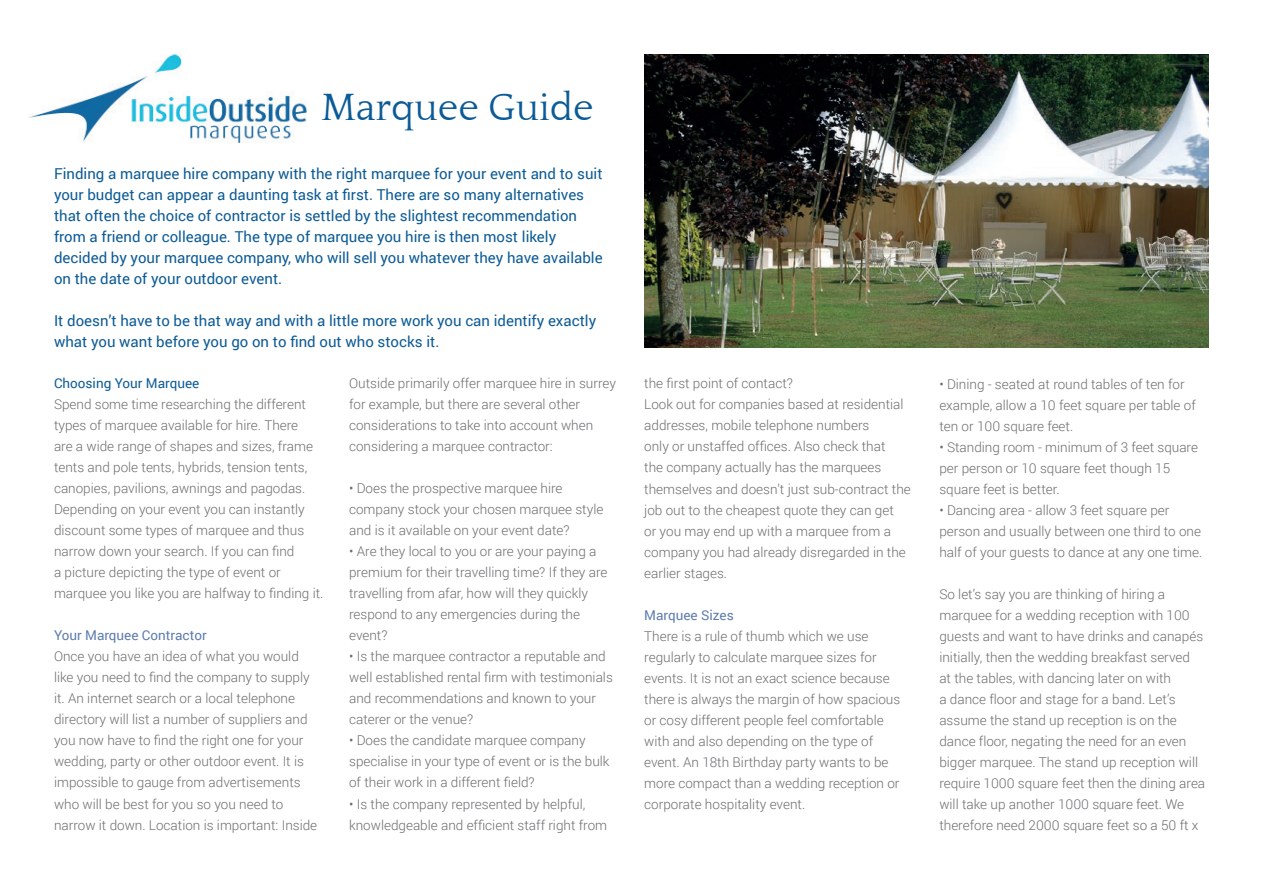
<style>
.page{position:relative;width:1263px;height:893px;background:#fff}
.page>*{position:absolute;margin:0;border:0;box-sizing:border-box;transform-origin:0 0}
.t1{font:39px "Quattrocento";color:#0c5b96}
.t2{font:15px/21px "Roboto";color:#0c5b96}
.t3{font:300 13.5px/21px "Roboto";color:#6c6d70}
.t4{font:13.5px "Roboto";color:#5d7cad}
.t5{font:13.5px "Roboto";color:#0c5b96}
</style>
<div class="page">
<img style="left:29px;top:54px;width:278px;height:88px">
<img style="left:644px;top:54px;width:565px;height:293px">
<h1 class="t1" style="left:321px;top:87px;width:274px">Marquee Guide</h1>
<p class="t2" style="left:54px;top:163px;width:550px">Finding a marquee hire company with the right marquee for your event and to suit your budget can appear a daunting task at first. There are so many alternatives that often the choice of contractor is settled by the slightest recommendation from a friend or colleague. The type of marquee you hire is then most likely decided by your marquee company, who will sell you whatever they have available on the date of your outdoor event.</p>
<p class="t2" style="left:54px;top:310px;width:544px">It doesn’t have to be that way and with a little more work you can identify exactly what you want before you go on to find out who stocks it.</p>
<p class="t3" style="left:349px;top:373px;width:268px">Outside primarily offer marquee hire in surrey for example, but there are several other considerations to take into account when considering a marquee contractor:</p>
<p class="t3" style="left:349px;top:478px;width:256px">• Does the prospective marquee hire company stock your chosen marquee style and is it available on your event date?</p>
<p class="t3" style="left:349px;top:541px;width:260px">• Are they local to you or are your paying a premium for their travelling time? If they are travelling from afar, how will they quickly respond to any emergencies during the event?</p>
<p class="t3" style="left:349px;top:646px;width:265px">• Is the marquee contractor a reputable and well established rental firm with testimonials and recommendations and known to your caterer or the venue?</p>
<p class="t3" style="left:349px;top:730px;width:262px">• Does the candidate marquee company specialise in your type of event or is the bulk of their work in a different field?</p>
<p class="t3" style="left:349px;top:793px;width:260px">• Is the company represented by helpful, knowledgeable and efficient staff right from</p>
<p class="t5" style="left:54px;top:374px;width:147px">Choosing Your Marquee</p>
<p class="t3" style="left:54px;top:394px;width:271px">Spend some time researching the different types of marquee available for hire. There<br>are a wide range of shapes and sizes, frame tents and pole tents, hybrids, tension tents, canopies, pavilions, awnings and pagodas.<br>Depending on your event you can instantly discount some types of marquee and thus narrow down your search. If you can find<br>a picture depicting the type of event or marquee you like you are halfway to finding it.</p>
<p class="t4" style="left:54px;top:626px;width:154px">Your Marquee Contractor</p>
<p class="t3" style="left:54px;top:646px;width:265px">Once you have an idea of what you would like you need to find the company to supply it. An internet search or a local telephone directory will list a number of suppliers and you now have to find the right one for your wedding, party or other outdoor event. It is impossible to gauge from advertisements who will be best for you so you need to narrow it down. Location is important: Inside</p>
<p class="t3" style="left:644px;top:373px;width:268px">the first point of contact?<br>Look out for companies based at residential addresses, mobile telephone numbers<br>only or unstaffed offices. Also check that<br>the company actually has the marquees themselves and doesn’t just sub-contract the job out to the cheapest quote they can get<br>or you may end up with a marquee from a company you had already disregarded in the earlier stages.</p>
<p class="t4" style="left:644px;top:605px;width:91px">Marquee Sizes</p>
<p class="t3" style="left:644px;top:625px;width:258px">There is a rule of thumb which we use regularly to calculate marquee sizes for events. It is not an exact science because there is always the margin of how spacious or cosy different people feel comfortable with and also depending on the type of event. An 18th Birthday party wants to be more compact than a wedding reception or corporate hospitality event.</p>
<p class="t3" style="left:939px;top:373px;width:258px">• Dining - seated at round tables of ten for example, allow a 10 feet square per table of ten or 100 square feet.</p>
<p class="t3" style="left:939px;top:436px;width:260px">• Standing room - minimum of 3 feet square per person or 10 square feet though 15 square feet is better.</p>
<p class="t3" style="left:939px;top:499px;width:265px">• Dancing area - allow 3 feet square per person and usually between one third to one half of your guests to dance at any one time.</p>
<p class="t3" style="left:939px;top:583px;width:267px">So let’s say you are thinking of hiring a marquee for a wedding reception with 100 guests and want to have drinks and canapés initially, then the wedding breakfast served<br>at the tables, with dancing later on with<br>a dance floor and stage for a band. Let’s assume the stand up reception is on the dance floor, negating the need for an even bigger marquee. The stand up reception will require 1000 square feet then the dining area will take up another 1000 square feet. We therefore need 2000 square feet so a 50 ft x</p>
</div>
